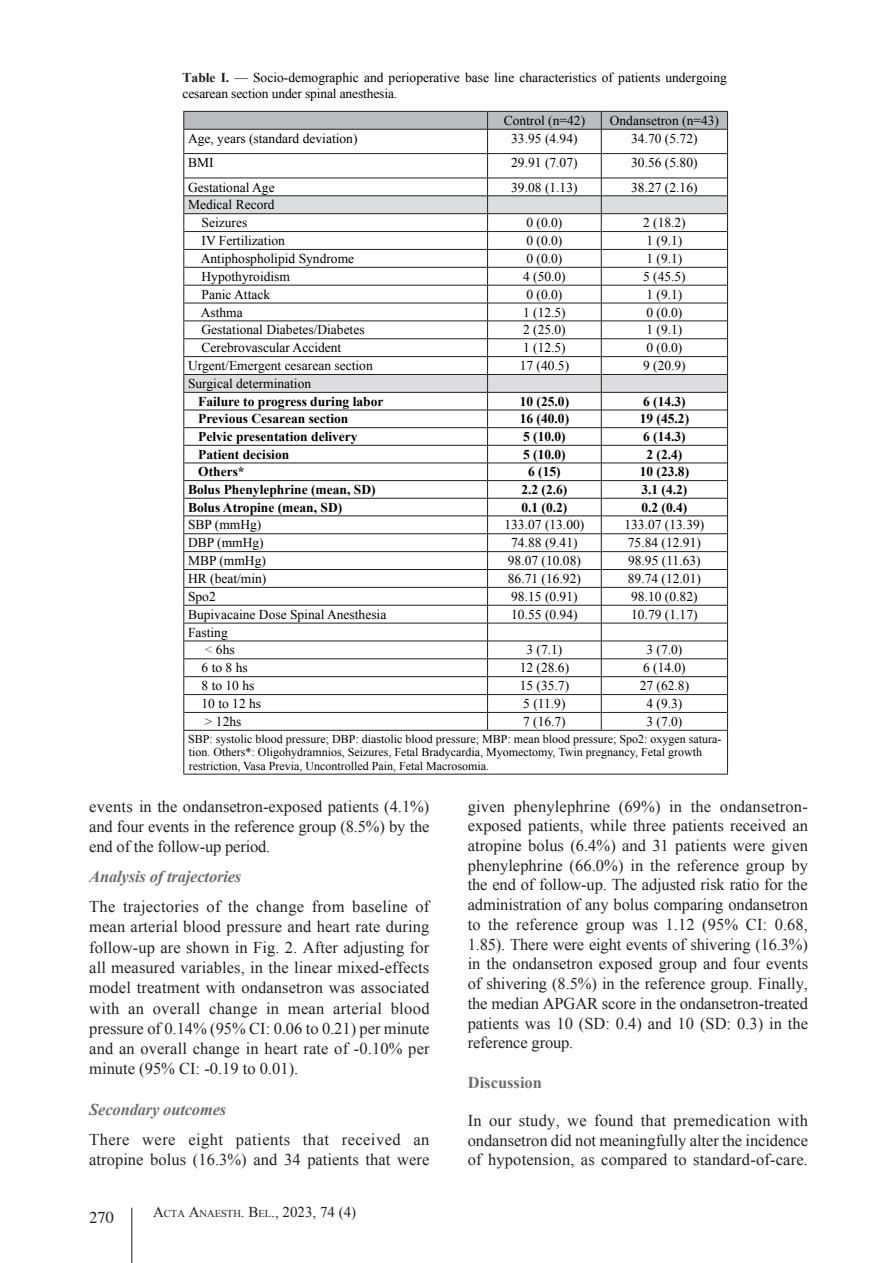
<style>
.page{position:relative;width:893px;height:1263px;background:#fff}
.page>*{position:absolute;margin:0;border:0;box-sizing:border-box;transform-origin:0 0}
.t1{font:16.5px/19.8px "Times New Roman";color:#231f20;text-align:justify}
.t2{font:16.5px/20.2px "Times New Roman";letter-spacing:.025em;color:#231f20}
.t3{font:italic 700 16.5px "Times New Roman";letter-spacing:-.01em;color:#6c6d70}
.t4{font:700 16.5px "Times New Roman";color:#6c6d70}
.t5{font:16.5px "Times";color:#231f20}
.t6{font:15px "Times New Roman";color:#231f20}
.t7{font:13.5px/17.9px "Times New Roman";color:#000}
.t8{font:700 13.5px "Times New Roman";color:#000}
.t9{font:12px/13.5px "Times New Roman";color:#000}
.s1{font-weight:700;color:#231f20}
.s2{color:#231f20}
.s3{color:#505050}
.s4{color:#202124}
.s5{font-size:10.5px}
</style>
<div class="page">
<hr style="left:131px;top:1208px;width:1px;height:55px;background:#231f20">
<hr style="left:183px;top:730px;width:305px;height:1px;background:#231f20">
<hr style="left:183px;top:731px;width:1px;height:43px;background:#231f20">
<hr style="left:488px;top:730px;width:113px;height:1px;background:#231f20">
<hr style="left:601px;top:730px;width:127px;height:1px;background:#231f20">
<hr style="left:727px;top:731px;width:1px;height:43px;background:#231f20">
<hr style="left:183px;top:774px;width:305px;height:1px;background:#231f20">
<hr style="left:488px;top:774px;width:113px;height:1px;background:#231f20">
<hr style="left:601px;top:774px;width:127px;height:1px;background:#231f20">
<svg style="left:183px;top:111px;width:545px;height:619px"></svg>
<p class="t7" style="left:183px;top:69px;width:546px;line-height:16.5px"><span class="s1">Table I.</span> <span class="s2">—</span> Socio-demographic and perioperative base line characteristics of patients undergoing cesarean section under spinal anesthesia.</p>
<p class="t7" style="left:504px;top:111px;width:83px">Control (n=42)</p>
<p class="t7" style="left:610px;top:111px;width:111px">Ondansetron (n=43)</p>
<p class="t7" style="left:188px;top:129px;width:171px">Age, years (standard deviation)</p>
<p class="t7" style="left:511px;top:129px;width:68px">33.95 (4.94)</p>
<p class="t7" style="left:631px;top:129px;width:68px">34.70 (5.72)</p>
<p class="t7" style="left:188px;top:154px;width:27px">BMI</p>
<p class="t7" style="left:511px;top:154px;width:68px">29.91 (7.07)</p>
<p class="t7" style="left:631px;top:154px;width:68px">30.56 (5.80)</p>
<p class="t7" style="left:188px;top:178px;width:88px">Gestational Age</p>
<p class="t7" style="left:511px;top:178px;width:68px">39.08 (1.13)</p>
<p class="t7" style="left:631px;top:178px;width:68px">38.27 (2.16)</p>
<p class="t7" style="left:202px;top:196px;width:75px;text-indent:-14px">Medical Record<br>Seizures</p>
<p class="t7" style="left:526px;top:214px;width:37px">0 (0.0)</p>
<p class="t7" style="left:643px;top:214px;width:44px">2 (18.2)</p>
<p class="t7" style="left:202px;top:231px;width:85px">IV Fertilization</p>
<p class="t7" style="left:526px;top:231px;width:37px">0 (0.0)</p>
<p class="t7" style="left:646px;top:231px;width:37px">1 (9.1)</p>
<p class="t7" style="left:201px;top:249px;width:155px">Antiphospholipid Syndrome</p>
<p class="t7" style="left:526px;top:249px;width:37px">0 (0.0)</p>
<p class="t7" style="left:646px;top:249px;width:37px">1 (9.1)</p>
<p class="t7" style="left:202px;top:267px;width:90px">Hypothyroidism</p>
<p class="t7" style="left:523px;top:267px;width:44px">4 (50.0)</p>
<p class="t7" style="left:643px;top:267px;width:44px">5 (45.5)</p>
<p class="t7" style="left:202px;top:285px;width:70px">Panic Attack</p>
<p class="t7" style="left:526px;top:285px;width:37px">0 (0.0)</p>
<p class="t7" style="left:646px;top:285px;width:37px">1 (9.1)</p>
<p class="t7" style="left:201px;top:303px;width:43px">Asthma</p>
<p class="t7" style="left:523px;top:303px;width:44px">1 (12.5)</p>
<p class="t7" style="left:646px;top:303px;width:37px">0 (0.0)</p>
<p class="t7" style="left:202px;top:321px;width:165px">Gestational Diabetes/Diabetes</p>
<p class="t7" style="left:523px;top:321px;width:44px">2 (25.0)</p>
<p class="t7" style="left:646px;top:321px;width:37px">1 (9.1)</p>
<p class="t7" style="left:202px;top:339px;width:141px">Cerebrovascular Accident</p>
<p class="t7" style="left:523px;top:339px;width:44px">1 (12.5)</p>
<p class="t7" style="left:646px;top:339px;width:37px">0 (0.0)</p>
<p class="t7" style="left:188px;top:356px;width:186px">Urgent/Emergent cesarean section</p>
<p class="t7" style="left:520px;top:356px;width:51px">17 (40.5)</p>
<p class="t7" style="left:643px;top:356px;width:44px">9 (20.9)</p>
<p class="t7" style="left:188px;top:374px;width:125px">Surgical determination</p>
<p class="t8" style="left:198px;top:392px;width:187px">Failure to progress during labor</p>
<p class="t8" style="left:520px;top:392px;width:51px">10 (25.0)</p>
<p class="t8" style="left:643px;top:392px;width:44px">6 (14.3)</p>
<p class="t8" style="left:198px;top:409px;width:152px">Previous Cesarean section</p>
<p class="t8" style="left:520px;top:409px;width:51px">16 (40.0)</p>
<p class="t8" style="left:640px;top:409px;width:51px">19 (45.2)</p>
<p class="t8" style="left:198px;top:427px;width:161px">Pelvic presentation delivery</p>
<p class="t8" style="left:523px;top:427px;width:44px">5 (10.0)</p>
<p class="t8" style="left:643px;top:427px;width:44px">6 (14.3)</p>
<p class="t8" style="left:198px;top:445px;width:93px">Patient decision</p>
<p class="t8" style="left:523px;top:445px;width:44px">5 (10.0)</p>
<p class="t8" style="left:646px;top:445px;width:37px">2 (2.4)</p>
<p class="t8" style="left:198px;top:462px;width:48px">Others*</p>
<p class="t8" style="left:528px;top:462px;width:34px">6 (15)</p>
<p class="t8" style="left:640px;top:462px;width:51px">10 (23.8)</p>
<p class="t8" style="left:188px;top:480px;width:189px">Bolus Phenylephrine (mean, SD)</p>
<p class="t8" style="left:521px;top:480px;width:48px">2.2 (2.6)</p>
<p class="t8" style="left:641px;top:480px;width:48px">3.1 (4.2)</p>
<p class="t8" style="left:188px;top:498px;width:156px">Bolus Atropine (mean, SD)</p>
<p class="t8" style="left:521px;top:498px;width:48px">0.1 (0.2)</p>
<p class="t8" style="left:641px;top:498px;width:48px">0.2 (0.4)</p>
<p class="t7" style="left:188px;top:516px;width:75px">SBP (mmHg)</p>
<p class="t7" style="left:504px;top:516px;width:81px">133.07 (13.00)</p>
<p class="t7" style="left:624px;top:516px;width:81px">133.07 (13.39)</p>
<p class="t7" style="left:188px;top:534px;width:77px">DBP (mmHg)</p>
<p class="t7" style="left:511px;top:534px;width:68px">74.88 (9.41)</p>
<p class="t7" style="left:628px;top:534px;width:75px">75.84 (12.91)</p>
<p class="t7" style="left:188px;top:551px;width:79px">MBP (mmHg)</p>
<p class="t7" style="left:508px;top:551px;width:75px">98.07 (10.08)</p>
<p class="t7" style="left:628px;top:551px;width:74px">98.95 (11.63)</p>
<p class="t7" style="left:188px;top:569px;width:80px">HR (beat/min)</p>
<p class="t7" style="left:508px;top:569px;width:75px">86.71 (16.92)</p>
<p class="t7" style="left:628px;top:569px;width:75px">89.74 (12.01)</p>
<p class="t7" style="left:188px;top:587px;width:29px">Spo2</p>
<p class="t7" style="left:511px;top:587px;width:68px">98.15 (0.91)</p>
<p class="t7" style="left:631px;top:587px;width:68px">98.10 (0.82)</p>
<p class="t7" style="left:188px;top:605px;width:200px">Bupivacaine Dose Spinal Anesthesia</p>
<p class="t7" style="left:511px;top:605px;width:68px">10.55 (0.94)</p>
<p class="t7" style="left:631px;top:605px;width:68px">10.79 (1.17)</p>
<p class="t7" style="left:205px;top:623px;width:31px;text-indent:-17px">Fasting <span class="s3">&lt;</span> 6hs</p>
<p class="t7" style="left:526px;top:641px;width:37px">3 (7.1)</p>
<p class="t7" style="left:646px;top:641px;width:37px">3 (7.0)</p>
<p class="t7" style="left:202px;top:659px;width:48px">6 to 8 hs</p>
<p class="t7" style="left:520px;top:659px;width:51px">12 (28.6)</p>
<p class="t7" style="left:643px;top:659px;width:44px">6 (14.0)</p>
<p class="t7" style="left:202px;top:676px;width:54px">8 to 10 hs</p>
<p class="t7" style="left:520px;top:676px;width:51px">15 (35.7)</p>
<p class="t7" style="left:640px;top:676px;width:51px">27 (62.8)</p>
<p class="t7" style="left:202px;top:694px;width:61px">10 to 12 hs</p>
<p class="t7" style="left:523px;top:694px;width:44px">5 (11.9)</p>
<p class="t7" style="left:646px;top:694px;width:37px">4 (9.3)</p>
<p class="t7" style="left:205px;top:712px;width:38px"><span class="s4">&gt;</span> 12hs</p>
<p class="t7" style="left:523px;top:712px;width:44px">7 (16.7)</p>
<p class="t7" style="left:646px;top:712px;width:37px">3 (7.0)</p>
<p class="t9" style="left:188px;top:732px;width:535px">SBP: systolic blood pressure; DBP: diastolic blood pressure; MBP: mean blood pressure; Spo2: oxygen satura&shy;tion. Others*: Oligohydramnios, Seizures, Fetal Bradycardia, Myomectomy, Twin pregnancy, Fetal growth restriction, Vasa Previa, Uncontrolled Pain, Fetal Macrosomia.</p>
<p class="t1" style="left:89px;top:796px;width:342px;line-height:20.2px">events in the ondansetron-exposed patients (4.1%) and four events in the reference group (8.5%) by the end of the follow-up period.</p>
<p class="t3" style="left:89px;top:865px;width:154px">Analysis of trajectories</p>
<p class="t1" style="left:89px;top:896px;width:342px;line-height:20.2px">The trajectories of the change from baseline of mean arterial blood pressure and heart rate during follow-up are shown in Fig. 2. After adjusting for all measured variables, in the linear mixed-effects model treatment with ondansetron was associated with an overall change in mean arterial blood pressure of 0.14% (95% CI: 0.06 to 0.21) per minute and an overall change in heart rate of -0.10% per minute (95% CI: -0.19 to 0.01).</p>
<p class="t3" style="left:89px;top:1098px;width:138px">Secondary outcomes</p>
<p class="t2" style="left:89px;top:1129px;width:342px">There were eight patients that received an atropine bolus (16.3%) and 34 patients that were</p>
<p class="t5" style="left:89px;top:1202px;width:26px">270</p>
<p class="t6" style="left:153px;top:1202px;width:205px">A<span class="s5">CTA</span> A<span class="s5">NAESTH</span>. B<span class="s5">EL</span>., 2023, 74 (4)</p>
<p class="t1" style="left:468px;top:796px;width:342px">given phenylephrine (69%) in the ondansetron&shy;exposed patients, while three patients received an atropine bolus (6.4%) and 31 patients were given phenylephrine (66.0%) in the reference group by the end of follow-up. The adjusted risk ratio for the administration of any bolus comparing ondansetron to the reference group was 1.12 (95% CI: 0.68, 1.85). There were eight events of shivering (16.3%) in the ondansetron exposed group and four events of shivering (8.5%) in the reference group. Finally, the median APGAR score in the ondansetron-treated patients was 10 (SD: 0.4) and 10 (SD: 0.3) in the reference group.</p>
<p class="t4" style="left:468px;top:1071px;width:76px">Discussion</p>
<p class="t1" style="left:468px;top:1110px;width:342px">In our study, we found that premedication with ondansetron did not meaningfully alter the incidence of hypotension, as compared to standard-of-care.</p>
</div>
